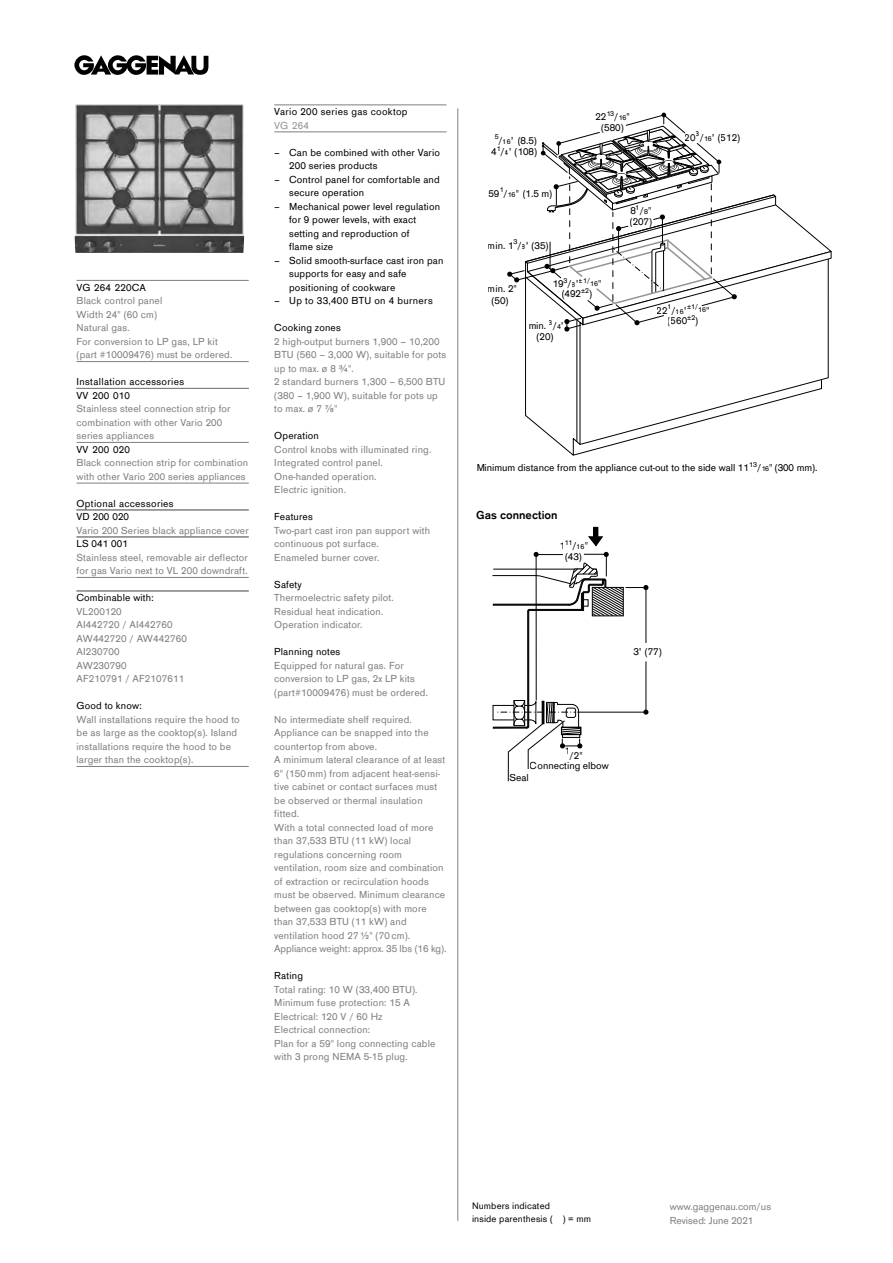
<style>
.page{position:relative;width:893px;height:1263px;background:#fff}
.page>*{position:absolute;margin:0;border:0;box-sizing:border-box;transform-origin:0 0}
.t1{font:700 12px "Gaggenau";color:#000}
.t2{font:10.5px/13.5px "Gaggenau";letter-spacing:.015em;color:#7f7f7f}
.t3{font:10.5px/13.5px "Gaggenau";letter-spacing:.015em;color:#000}
.t4{font:10.5px "Gaggenau";color:#939393}
.t5{font:9.75px/13.5px "Gaggenau";letter-spacing:.015em;color:#000}
.t6{font:7.5px "Gaggenau";color:#000}
.s1{font-size:10.5px}
.s2{font-size:7.5px}
</style>
<div class="page">
<hr style="left:457px;top:108px;width:1px;height:1113px;background:#7f7f7f">
<svg style="left:507px;top:113px;width:325px;height:343px"></svg>
<svg style="left:492px;top:526px;width:156px;height:256px"></svg>
<hr style="left:77px;top:280px;width:172px;height:1px;background:#7f7f7f">
<hr style="left:77px;top:361px;width:172px;height:1px;background:#7f7f7f">
<hr style="left:77px;top:388px;width:172px;height:1px;background:#7f7f7f">
<hr style="left:77px;top:442px;width:172px;height:1px;background:#7f7f7f">
<hr style="left:77px;top:483px;width:172px;height:1px;background:#7f7f7f">
<hr style="left:77px;top:509px;width:172px;height:1px;background:#7f7f7f">
<hr style="left:77px;top:536px;width:172px;height:1px;background:#7f7f7f">
<hr style="left:77px;top:577px;width:172px;height:1px;background:#7f7f7f">
<hr style="left:77px;top:590px;width:172px;height:1px;background:#7f7f7f">
<hr style="left:77px;top:766px;width:172px;height:1px;background:#7f7f7f">
<img style="left:75px;top:104px;width:169px;height:149px">
<hr style="left:274px;top:104px;width:172px;height:1px;background:#7f7f7f">
<hr style="left:274px;top:131px;width:172px;height:1px;background:#7f7f7f">
<svg style="left:74px;top:55px;width:134px;height:20px"></svg>
<p class="t3" style="left:77px;top:280px;width:71px">VG 264 220CA</p>
<p class="t2" style="left:77px;top:294px;width:157px">Black control panel<br>Width 24" (60 cm)<br>Natural gas.<br>For conversion to LP gas, LP kit (part #10009476) must be ordered.</p>
<p class="t3" style="left:77px;top:375px;width:109px">Installation accessories<br>VV 200 010</p>
<p class="t2" style="left:77px;top:402px;width:156px">Stainless steel connection strip for combination with other Vario 200 series appliances</p>
<p class="t3" style="left:77px;top:442px;width:55px">VV 200 020</p>
<p class="t2" style="left:77px;top:456px;width:173px">Black connection strip for combination with other Vario 200 series appliances</p>
<p class="t3" style="left:77px;top:496px;width:99px">Optional accessories<br>VD 200 020</p>
<p class="t2" style="left:77px;top:523px;width:174px">Vario 200 Series black appliance cover</p>
<p class="t3" style="left:77px;top:537px;width:53px">LS 041 001</p>
<p class="t2" style="left:77px;top:550px;width:173px">Stainless steel, removable air deflector for gas Vario next to VL 200 downdraft.</p>
<p class="t3" style="left:77px;top:591px;width:79px">Combinable with:</p>
<p class="t2" style="left:77px;top:604px;width:112px">VL200120<br>AI442720 / AI442760<br>AW442720 / AW442760<br>AI230700<br>AW230790<br>AF210791 / AF2107611</p>
<p class="t3" style="left:77px;top:699px;width:67px">Good to know:</p>
<p class="t2" style="left:77px;top:712px;width:165px">Wall installations require the hood to be as large as the cooktop(s). Island installations require the hood to be larger than the cooktop(s).</p>
<p class="t3" style="left:274px;top:105px;width:135px">Vario 200 series gas cooktop</p>
<p class="t4" style="left:274px;top:119px;width:36px">VG 264</p>
<p class="t3" style="left:289px;top:145px;width:152px;text-indent:-15px">– Can be combined with other Vario<br>200 series products</p>
<p class="t3" style="left:289px;top:172px;width:152px;text-indent:-15px">– Control panel for comfortable and secure operation</p>
<p class="t3" style="left:289px;top:199px;width:152px;text-indent:-15px">– Mechanical power level regulation for 9 power levels, with exact setting and reproduction of<br>flame size</p>
<p class="t3" style="left:289px;top:253px;width:156px;text-indent:-15px">– Solid smooth-surface cast iron pan supports for easy and safe positioning of cookware</p>
<p class="t3" style="left:274px;top:294px;width:160px">– Up to 33,400 BTU on 4 burners</p>
<p class="t3" style="left:274px;top:321px;width:68px">Cooking zones</p>
<p class="t2" style="left:274px;top:334px;width:173px">2 high-output burners 1,900 – 10,200<br>BTU (560 – 3,000 W), suitable for pots up to max. ø 8 ¾".<br>2 standard burners 1,300 – 6,500 BTU (380 – 1,900 W), suitable for pots up to max. ø 7 ⅞"</p>
<p class="t3" style="left:274px;top:429px;width:46px">Operation</p>
<p class="t2" style="left:274px;top:442px;width:159px">Control knobs with illuminated ring.<br>Integrated control panel.<br>One-handed operation.<br>Electric ignition.</p>
<p class="t3" style="left:274px;top:510px;width:40px">Features</p>
<p class="t2" style="left:274px;top:523px;width:157px">Two-part cast iron pan support with continuous pot surface.<br>Enameled burner cover.</p>
<p class="t3" style="left:274px;top:577px;width:29px">Safety</p>
<p class="t2" style="left:274px;top:591px;width:121px">Thermoelectric safety pilot.<br>Residual heat indication.<br>Operation indicator.</p>
<p class="t3" style="left:274px;top:645px;width:68px">Planning notes</p>
<p class="t2" style="left:274px;top:658px;width:155px">Equipped for natural gas. For conversion to LP gas, 2x LP kits (part#10009476) must be ordered.</p>
<p class="t2" style="left:274px;top:712px;width:174px">No intermediate shelf required.<br>Appliance can be snapped into the countertop from above.<br>A minimum lateral clearance of at least<br>6" (150 mm) from adjacent heat-sensi&shy;tive cabinet or contact surfaces must be observed or thermal insulation fitted.<br>With a total connected load of more than 37,533 BTU (11 kW) local regulations concerning room ventilation, room size and combination of extraction or recirculation hoods must be observed. Minimum clearance between gas cooktop(s) with more than 37,533 BTU (11 kW) and ventilation hood 27 ½" (70 cm).<br>Appliance weight: approx. 35 lbs (16 kg).</p>
<p class="t3" style="left:274px;top:969px;width:30px">Rating</p>
<p class="t2" style="left:274px;top:982px;width:163px">Total rating: 10 W (33,400 BTU).<br>Minimum fuse protection: 15 A<br>Electrical: 120 V / 60 Hz<br>Electrical connection:<br>Plan for a 59" long connecting cable with 3 prong NEMA 5-15 plug.</p>
<p class="t6" style="left:495px;top:137px;width:21px">5<span class="s1">/</span>16<span class="s1">"</span></p>
<p class="t3" style="left:518px;top:133px;width:21px">(8.5)</p>
<p class="t3" style="left:491px;top:145px;width:47px">4<sup>1</sup>/<span class="s2">4</span>" (108)</p>
<p class="t3" style="left:488px;top:186px;width:65px">59<sup>1</sup>/<span class="s2">16</span>" (1.5 m)</p>
<p class="t6" style="left:513px;top:240px;width:17px">3<span class="s1">/</span>8<span class="s1">"</span></p>
<p class="t3" style="left:488px;top:239px;width:27px">min. 1</p>
<p class="t3" style="left:531px;top:239px;width:18px">(35)</p>
<p class="t3" style="left:595px;top:111px;width:36px;line-height:10.5px;text-align:center">22<sup>13</sup>/<span class="s2">16</span>" (580)</p>
<p class="t3" style="left:630px;top:205px;width:24px;line-height:10.5px">8<sup>1</sup>/<span class="s2">8</span>" (207)</p>
<p class="t3" style="left:685px;top:131px;width:57px">20<sup>3</sup>/<span class="s2">16</span>" (512)</p>
<p class="t3" style="left:488px;top:282px;width:31px">min. 2"</p>
<p class="t3" style="left:492px;top:294px;width:18px">(50)</p>
<p class="t6" style="left:553px;top:276px;width:50px"><span class="s1">19</span>3<span class="s1">/</span>8<span class="s1">"</span>±1/16<span class="s1">"</span></p>
<p class="t3" style="left:562px;top:287px;width:32px">(492<sup>±2</sup>)</p>
<p class="t6" style="left:549px;top:320px;width:17px">3<span class="s1">/</span>4<span class="s1">"</span></p>
<p class="t3" style="left:528px;top:319px;width:19px">min.</p>
<p class="t3" style="left:537px;top:329px;width:18px">(20)</p>
<p class="t6" style="left:657px;top:304px;width:54px"><span class="s1">22</span>1<span class="s1">/</span>16<span class="s1">"</span>±1/16<span class="s1">"</span></p>
<p class="t3" style="left:668px;top:314px;width:32px">(560<sup>±2</sup>)</p>
<p class="t6" style="left:749px;top:462px;width:25px">13<span class="s1">/</span>16<span class="s1">"</span></p>
<p class="t3" style="left:476px;top:461px;width:274px">Minimum distance from the appliance cut-out to the side wall 11</p>
<p class="t3" style="left:775px;top:461px;width:44px">(300 mm).</p>
<p class="t1" style="left:476px;top:508px;width:83px">Gas connection</p>
<p class="t6" style="left:559px;top:540px;width:30px"><span class="s1">1</span>11<span class="s1">/</span>16<span class="s1">"</span></p>
<p class="t3" style="left:565px;top:549px;width:18px">(43)</p>
<p class="t3" style="left:633px;top:645px;width:30px">3" (77)</p>
<p class="t3" style="left:564px;top:748px;width:20px">1/2"</p>
<p class="t3" style="left:530px;top:759px;width:80px">Connecting elbow</p>
<p class="t3" style="left:510px;top:771px;width:21px">Seal</p>
<p class="t5" style="left:472px;top:1198px;width:121px">Numbers indicated<br>inside parenthesis ( ) = mm</p>
<p class="t2" style="left:670px;top:1200px;width:103px">www.gaggenau.com/us<br>Revised: June 2021</p>
</div>
